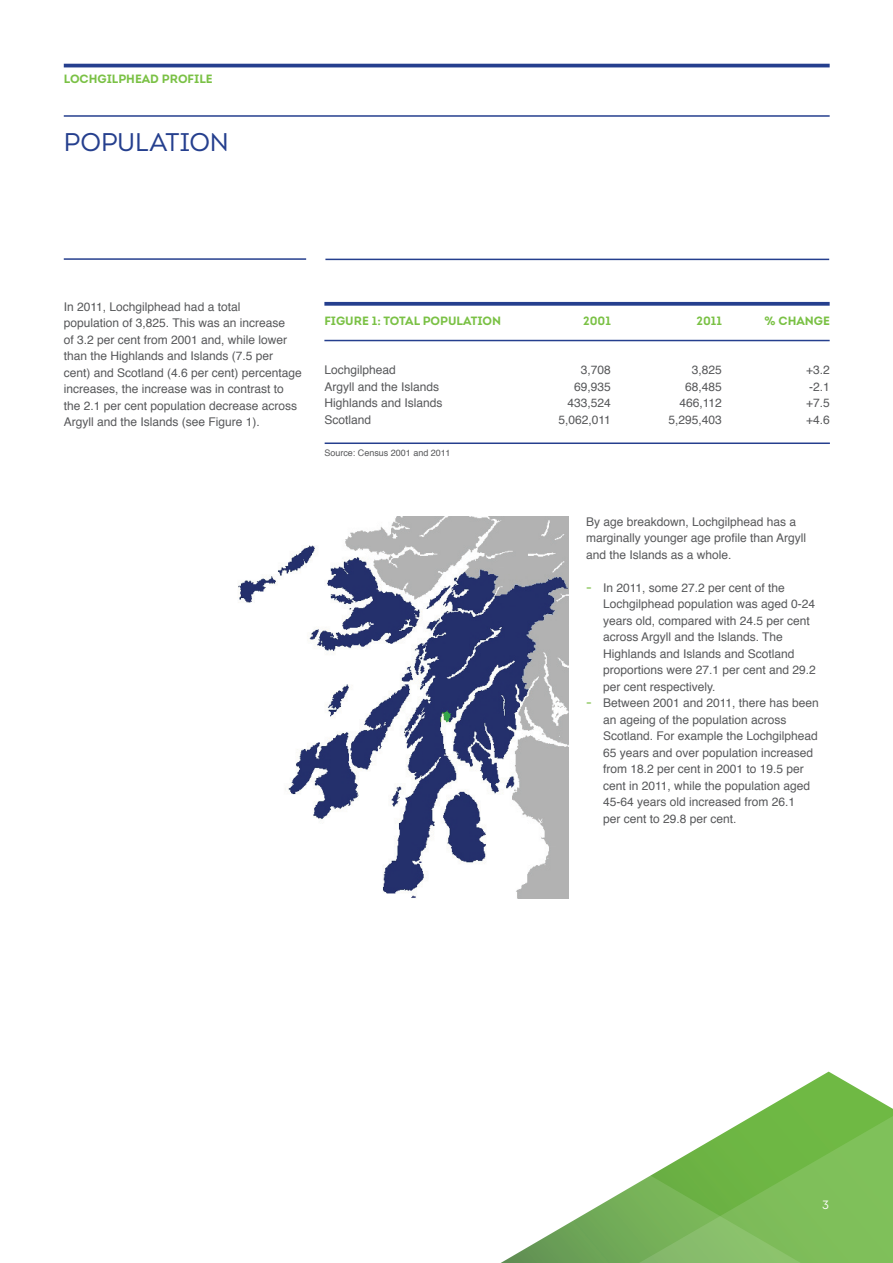
<style>
.page{position:relative;width:893px;height:1263px;background:#fff}
.page>*{position:absolute;margin:0;border:0;box-sizing:border-box;transform-origin:0 0}
.Sub_headers{font:25.5px "Intro";letter-spacing:-.005em;color:#253f8e}
.t1{font:12px/16.5px "Helvetica";color:#57585a}
.Headers{font:700 12px "Intro";color:#7ac145}
.t2{font:12px "Intro";color:#fff}
.captions{font:9px "Helvetica";color:#57585a}
.s1{font-family:"Intro";font-weight:700;color:#94cb68}
</style>
<div class="page">
<svg style="left:766px;top:1071px;width:126px;height:37px"></svg>
<svg style="left:501px;top:1108px;width:392px;height:155px"></svg>
<hr style="left:64px;top:64px;width:766px;height:3px;background:#253f8e">
<hr style="left:64px;top:115px;width:766px;height:2px;background:#253f8e">
<hr style="left:64px;top:258px;width:242px;height:2px;background:#253f8e">
<hr style="left:325px;top:259px;width:504px;height:1px;background:#253f8e">
<svg style="left:324px;top:302px;width:506px;height:4px;background:#364e96"></svg>
<hr style="left:324px;top:340px;width:506px;height:1px;background:#253f8e">
<hr style="left:325px;top:442px;width:505px;height:2px;background:#253f8e">
<img style="left:238px;top:517px;width:331px;height:381px">
<p class="Headers" style="left:64px;top:72px;width:150px">LOCHGILPHEAD PROFILE</p>
<p class="Sub_headers" style="left:64px;top:127px;width:167px">POPULATION</p>
<p class="t1" style="left:64px;top:299px;width:240px">In 2011, Lochgilphead had a total<br>population of 3,825. This was an increase<br>of 3.2 per cent from 2001 and, while lower than the Highlands and Islands (7.5 per cent) and Scotland (4.6 per cent) percentage increases, the increase was in contrast to the 2.1 per cent population decrease across Argyll and the Islands (see Figure 1).</p>
<p class="Headers" style="left:324px;top:313px;width:178px">FIGURE 1: TOTAL POPULATION</p>
<p class="Headers" style="left:583px;top:313px;width:29px">2001</p>
<p class="Headers" style="left:697px;top:313px;width:27px">2011</p>
<p class="Headers" style="left:764px;top:313px;width:67px">% CHANGE</p>
<p class="t1" style="left:324px;top:362px;width:73px">Lochgilphead</p>
<p class="t1" style="left:581px;top:362px;width:32px">3,708</p>
<p class="t1" style="left:692px;top:362px;width:32px">3,825</p>
<p class="t1" style="left:806px;top:362px;width:25px">+3.2</p>
<p class="t1" style="left:324px;top:378px;width:116px">Argyll and the Islands</p>
<p class="t1" style="left:574px;top:378px;width:38px">69,935</p>
<p class="t1" style="left:685px;top:378px;width:38px">68,485</p>
<p class="t1" style="left:809px;top:378px;width:22px">-2.1</p>
<p class="t1" style="left:324px;top:395px;width:120px">Highlands and Islands</p>
<p class="t1" style="left:568px;top:395px;width:45px">433,524</p>
<p class="t1" style="left:679px;top:395px;width:44px">466,112</p>
<p class="t1" style="left:806px;top:395px;width:25px">+7.5</p>
<p class="t1" style="left:324px;top:411px;width:48px">Scotland</p>
<p class="t1" style="left:558px;top:411px;width:54px">5,062,011</p>
<p class="t1" style="left:668px;top:411px;width:55px">5,295,403</p>
<p class="t1" style="left:806px;top:411px;width:25px">+4.6</p>
<p class="captions" style="left:324px;top:446px;width:127px">Source: Census 2001 and 2011</p>
<p class="t1" style="left:586px;top:514px;width:222px">By age breakdown, Lochgilphead has a marginally younger age profile than Argyll and the Islands as a whole.</p>
<p class="t1" style="left:603px;top:580px;width:214px;text-indent:-17px"><span class="s1">-</span> In 2011, some 27.2 per cent of the Lochgilphead population was aged 0-24 years old, compared with 24.5 per cent across Argyll and the Islands. The Highlands and Islands and Scotland proportions were 27.1 per cent and 29.2 per cent respectively.</p>
<p class="t1" style="left:603px;top:695px;width:217px;text-indent:-17px"><span class="s1">-</span> Between 2001 and 2011, there has been an ageing of the population across Scotland. For example the Lochgilphead 65 years and over population increased from 18.2 per cent in 2001 to 19.5 per cent in 2011, while the population aged 45-64 years old increased from 26.1<br>per cent to 29.8 per cent.</p>
<p class="t2" style="left:822px;top:1197px;width:8px">3</p>
</div>
